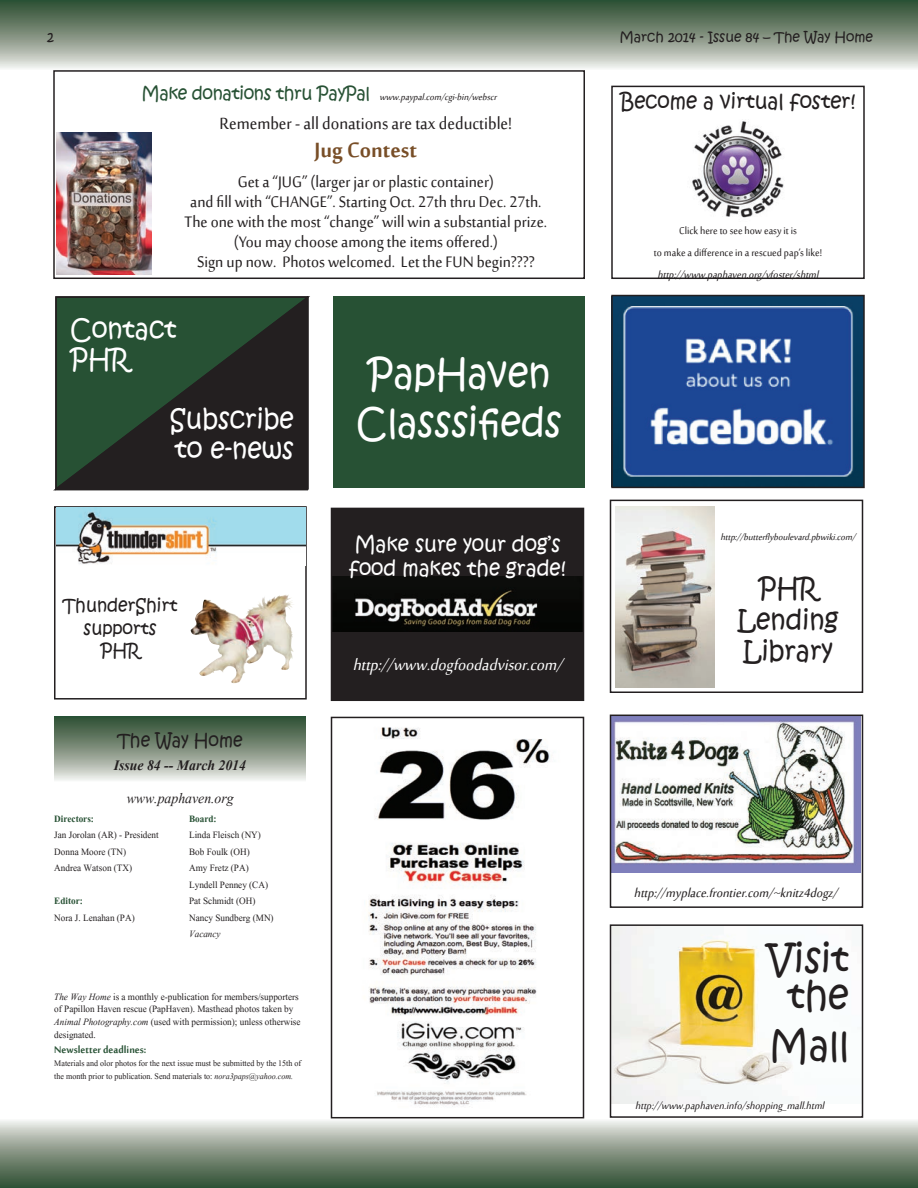
<style>
.page{position:relative;width:918px;height:1188px;background:#fff}
.page>*{position:absolute;margin:0;border:0;box-sizing:border-box;transform-origin:0 0}
.t1{font:39px/49.5px "Kristen ITC";color:#fff;scale:.95 1}
.t2{font:39px/37.5px "Kristen ITC";color:#231f20;text-align:center;scale:.95 1}
.t3{font:700 28.5px "Sakkal Majalla";color:#784e27;scale:.95 1}
.t4{font:27px/30px "Kristen ITC";color:#fff;scale:.95 1}
.t5{font:27px/31.5px "Kristen ITC";color:#231f20;text-align:center;scale:.95 1}
.t6{font:22.5px "Sakkal Majalla";color:#231f20;scale:.95 1}
.t7{font:21px/19.8px "Sakkal Majalla";color:#231f20;text-align:center;scale:.95 1}
.t8{font:21px/24px "Kristen ITC";color:#fff;scale:.95 1}
.t9{font:italic 21px "Sakkal Majalla";color:#fff;scale:.95 1}
.t10{font:21px "Kristen ITC";color:#231f20;scale:.95 1}
.t11{font:18px/22.5px "Kristen ITC";color:#231f20;text-align:center;scale:.95 1}
.t12{font:italic 700 18px "Aparajita";color:#231f20;scale:.95 1}
.t13{font:italic 18px "Aparajita";color:#231f20;scale:.95 1}
.t14{font:italic 16.5px "Sakkal Majalla";color:#231f20;scale:.95 1}
.t15{font:italic 13.5px "Sakkal Majalla";color:#231f20;scale:.95 1}
.t16{font:13.5px/21.8px "Sakkal Majalla";color:#231f20;text-align:center;scale:.95 1}
.t17{font:13.5px "Kristen ITC";color:#231f20}
.t18{font:700 13.5px "Sakkal Majalla";color:#275134;scale:.95 1}
.t19{font:12px/16.5px "Aparajita";color:#231f20;scale:.95 1}
.t20{font:italic 12px "Sakkal Majalla";color:#231f20;scale:.95 1}
.t21{font:700 12px "Aparajita";color:#275134;scale:.95 1}
.t22{font:italic 12px "Aparajita";color:#231f20;scale:.95 1}
.t23{font:10.5px/12.8px "Aparajita";color:#231f20;scale:.95 1}
.s1{font-family:"Kristen ITC";font-style:normal;font-size:18px;color:#275134}
.s2{font-style:italic}
</style>
<div class="page">
<div style="left:0;top:0;width:918px;height:70px;background:linear-gradient(to bottom,#244527,#e8e7e3)"></div>
<div style="left:0;top:1118px;width:918px;height:70px;background:linear-gradient(to bottom,#eeece9,#2a4a2c)"></div>
<div style="left:333px;top:296px;width:252px;height:192px;background:#275134"></div>
<div style="left:53px;top:70px;width:532px;height:209px;border:2px solid #231f20"></div>
<div style="left:611px;top:86px;width:254px;height:193px;border:2px solid #231f20"></div>
<div style="left:610px;top:500px;width:253px;height:193px;border:2px solid #231f20"></div>
<img style="left:614px;top:298px;width:248px;height:187px">
<div style="left:611px;top:295px;width:254px;height:193px;border:2px solid #231f20"></div>
<div style="left:54px;top:506px;width:253px;height:194px;border:2px solid #231f20"></div>
<svg style="left:53px;top:299px;width:255px;height:192px;background:#27392c"></svg>
<div style="left:55px;top:296px;width:254px;height:194px;border:2px solid #231f20"></div>
<svg style="left:54px;top:716px;width:252px;height:64px;background:#849483"></svg>
<img style="left:57px;top:132px;width:95px;height:143px">
<img style="left:616px;top:506px;width:98px;height:181px">
<img style="left:56px;top:508px;width:249px;height:57px">
<img style="left:191px;top:594px;width:103px;height:90px">
<img style="left:613px;top:718px;width:247px;height:154px">
<div style="left:610px;top:715px;width:253px;height:193px;border:2px solid #231f20"></div>
<img style="left:613px;top:927px;width:179px;height:177px">
<div style="left:610px;top:924px;width:253px;height:194px;border:2px solid #231f20"></div>
<img style="left:692px;top:121px;width:92px;height:97px">
<img style="left:368px;top:727px;width:184px;height:380px">
<div style="left:331px;top:717px;width:253px;height:401px;border:2px solid #231f20"></div>
<div style="left:332px;top:508px;width:252px;height:192px;background:#231f20"></div>
<img style="left:334px;top:577px;width:247px;height:55px">
<div style="left:331px;top:508px;width:253px;height:193px;border:2px solid #231f20"></div>
<p class="t17" style="left:47px;top:28px;width:8px">2</p>
<p class="t17" style="left:619px;top:28px;width:255px">March 2014 - Issue 84 – The Way Home</p>
<p class="t20" style="left:142px;top:91px;width:379px"><span class="s1">M a k e d o n a t i o n s t h r u P a yP a l</span> www.paypal.com/cgi-bin/webscr</p>
<h3 class="t6" style="left:220px;top:111px;width:310px">Remember - all donations are tax deductible!</h3>
<h2 class="t3" style="left:315px;top:134px;width:110px">Jug Contest</h2>
<p class="t7" style="left:185px;top:173px;width:383px">Get a “JUG” (larger jar or plastic container)<br>and fill with “CHANGE”. Starting Oct. 27th thru Dec. 27th.<br>The one with the most “change” will win a substantial prize. (You may choose among the items offered.)<br>Sign up now. Photos welcomed. Let the FUN begin????</p>
<h3 class="t4" style="left:70px;top:315px;width:113px">Contact<br>PHR</h3>
<h3 class="t4" style="left:170px;top:405px;width:132px">Subscribe to e-news</h3>
<h3 class="t11" style="left:63px;top:595px;width:122px">ThunderShirt supports<br>PHR</h3>
<h3 class="t11" style="left:117px;top:729px;width:133px">The Way Home</h3>
<h3 class="t12" style="left:114px;top:756px;width:141px">Issue 84 -- March 2014</h3>
<h3 class="t13" style="left:127px;top:789px;width:114px">www.paphaven.org</h3>
<p class="t21" style="left:54px;top:813px;width:43px">Directors:</p>
<p class="t19" style="left:54px;top:828px;width:111px">Jan Jorolan (AR) - President<br>Donna Moore (TN)<br>Andrea Watson (TX)</p>
<p class="t21" style="left:54px;top:895px;width:32px">Editor:</p>
<p class="t19" style="left:54px;top:910px;width:86px">Nora J. Lenahan (PA)</p>
<p class="t21" style="left:189px;top:813px;width:30px">Board:</p>
<p class="t19" style="left:189px;top:828px;width:91px">Linda Fleisch (NY)<br>Bob Foulk (OH)<br>Amy Fretz (PA)<br>Lyndell Penney (CA)<br>Pat Schmidt (OH)<br>Nancy Sundberg (MN)</p>
<p class="t22" style="left:189px;top:928px;width:35px">Vacancy</p>
<p class="t19" style="left:54px;top:991px;width:261px;line-height:12.8px"><span class="s2">The Way Home</span> is a monthly e-publication for members/supporters of Papillon Haven rescue (PapHaven). Masthead photos taken by <span class="s2">Animal Photography.com</span> (used with permission); unless otherwise designated.</p>
<p class="t18" style="left:54px;top:1042px;width:99px">Newsletter deadlines:</p>
<p class="t23" style="left:54px;top:1058px;width:261px">Materials and olor photos for the next issue must be submitted by the 15th of the month prior to publication. Send materials to: <span class="s2">nora3paps@yahoo.com.</span></p>
<h1 class="t1" style="left:356px;top:349px;width:218px">PapHaven<br>Classsifieds</h1>
<h3 class="t8" style="left:349px;top:532px;width:229px">Make sure your dog’s food makes the grade!</h3>
<h3 class="t9" style="left:353px;top:653px;width:228px">http://www.dogfoodadvisor.com/</h3>
<h3 class="t10" style="left:621px;top:87px;width:249px">Become a virtual foster!</h3>
<p class="t16" style="left:654px;top:221px;width:178px">Click here to see how easy it is<br>to make a difference in a rescued pap’s like!</p>
<p class="t15" style="left:658px;top:267px;width:175px">http://www.paphaven.org/vfoster/shtml</p>
<p class="t20" style="left:721px;top:530px;width:147px">http://butterfly boulevard.pbwiki.com/</p>
<h3 class="t5" style="left:738px;top:573px;width:108px">PHR<br>Lending<br>Library</h3>
<h3 class="t14" style="left:634px;top:883px;width:220px">http://myplace.frontier.com/~knitz4dogz/</h3>
<h1 class="t2" style="left:767px;top:941px;width:88px">Visit the</h1>
<h1 class="t2" style="left:769px;top:1028px;width:85px">Mall</h1>
<p class="t15" style="left:635px;top:1098px;width:204px">http://www.paphaven.info/shopping_mall.html</p>
</div>
